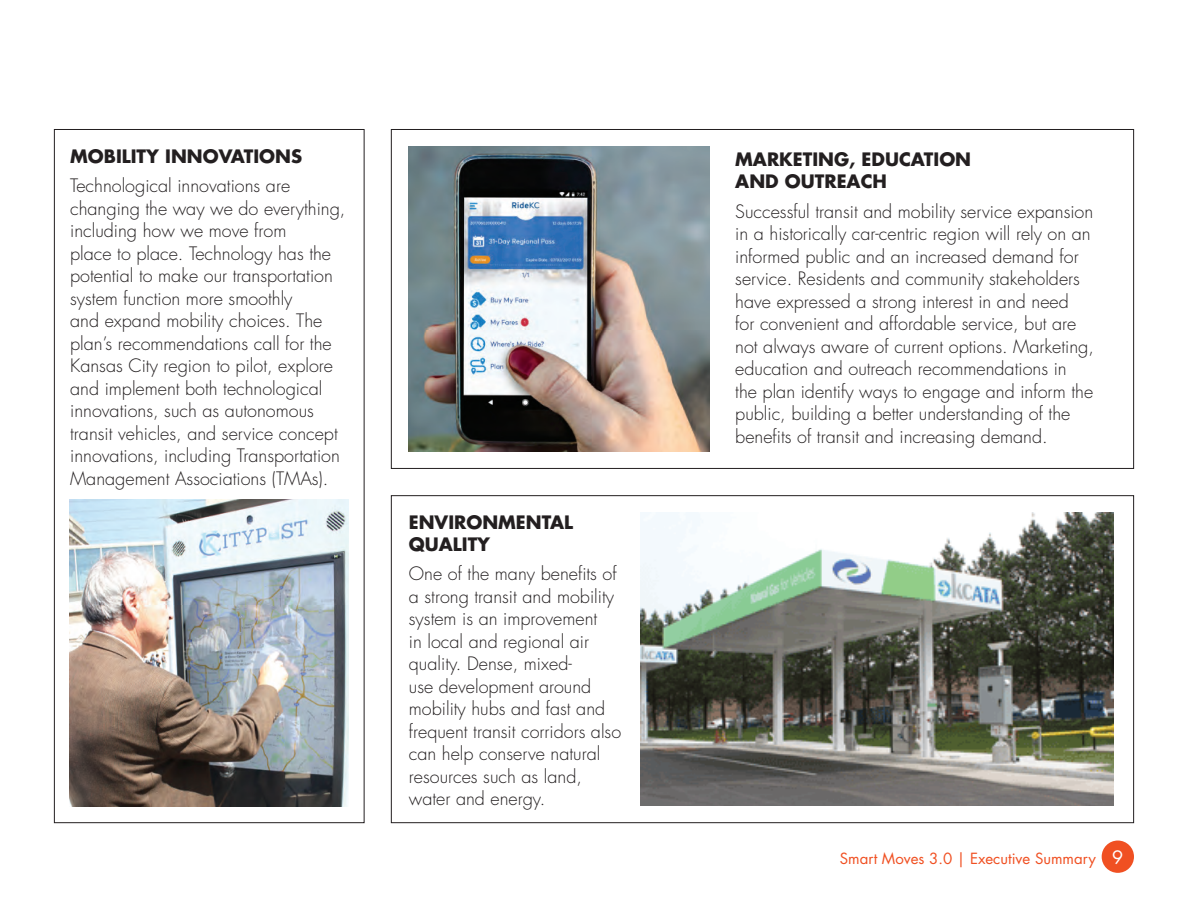
<style>
.page{position:relative;width:1188px;height:918px;background:#fff}
.page>*{position:absolute;margin:0;border:0;box-sizing:border-box;transform-origin:0 0}
.t1{font:300 18px/22.5px "Futura";color:#231f20}
.t2{font:700 18px/22.5px "Futura";color:#231f20}
.t3{font:15px "Futura";color:#f05022}
.s1{font-size:18px;color:#fff}
</style>
<div class="page">
<div style="left:1102px;top:841px;width:32px;height:32px;background:#f05022;border-radius:50%"></div>
<img style="left:70px;top:500px;width:279px;height:306px">
<img style="left:641px;top:513px;width:472px;height:293px">
<img style="left:408px;top:146px;width:302px;height:306px">
<p class="t2" style="left:70px;top:145px;width:233px">MOBILITY INNOVATIONS</p>
<p class="t1" style="left:70px;top:175px;width:277px">Technological innovations are changing the way we do everything, including how we move from<br>place to place. Technology has the potential to make our transportation system function more smoothly<br>and expand mobility choices. The plan’s recommendations call for the Kansas City region to pilot, explore and implement both technological innovations, such as autonomous transit vehicles, and service concept innovations, including Transportation Management Associations (TMAs).</p>
<p class="t2" style="left:409px;top:510px;width:166px">ENVIRONMENTAL<br>QUALITY</p>
<p class="t1" style="left:409px;top:563px;width:214px">One of the many benefits of a strong transit and mobility system is an improvement<br>in local and regional air quality. Dense, mixed-<br>use development around mobility hubs and fast and frequent transit corridors also can help conserve natural resources such as land, water and energy.</p>
<p class="t2" style="left:735px;top:148px;width:237px">MARKETING, EDUCATION<br>AND OUTREACH</p>
<p class="t1" style="left:735px;top:200px;width:360px">Successful transit and mobility service expansion in a historically car-centric region will rely on an informed public and an increased demand for service. Residents and community stakeholders have expressed a strong interest in and need<br>for convenient and affordable service, but are not always aware of current options. Marketing, education and outreach recommendations in<br>the plan identify ways to engage and inform the public, building a better understanding of the benefits of transit and increasing demand.</p>
<p class="t3" style="left:840px;top:849px;width:285px">Smart Moves 3.0 | Executive Summary <span class="s1">9</span></p>
</div>
